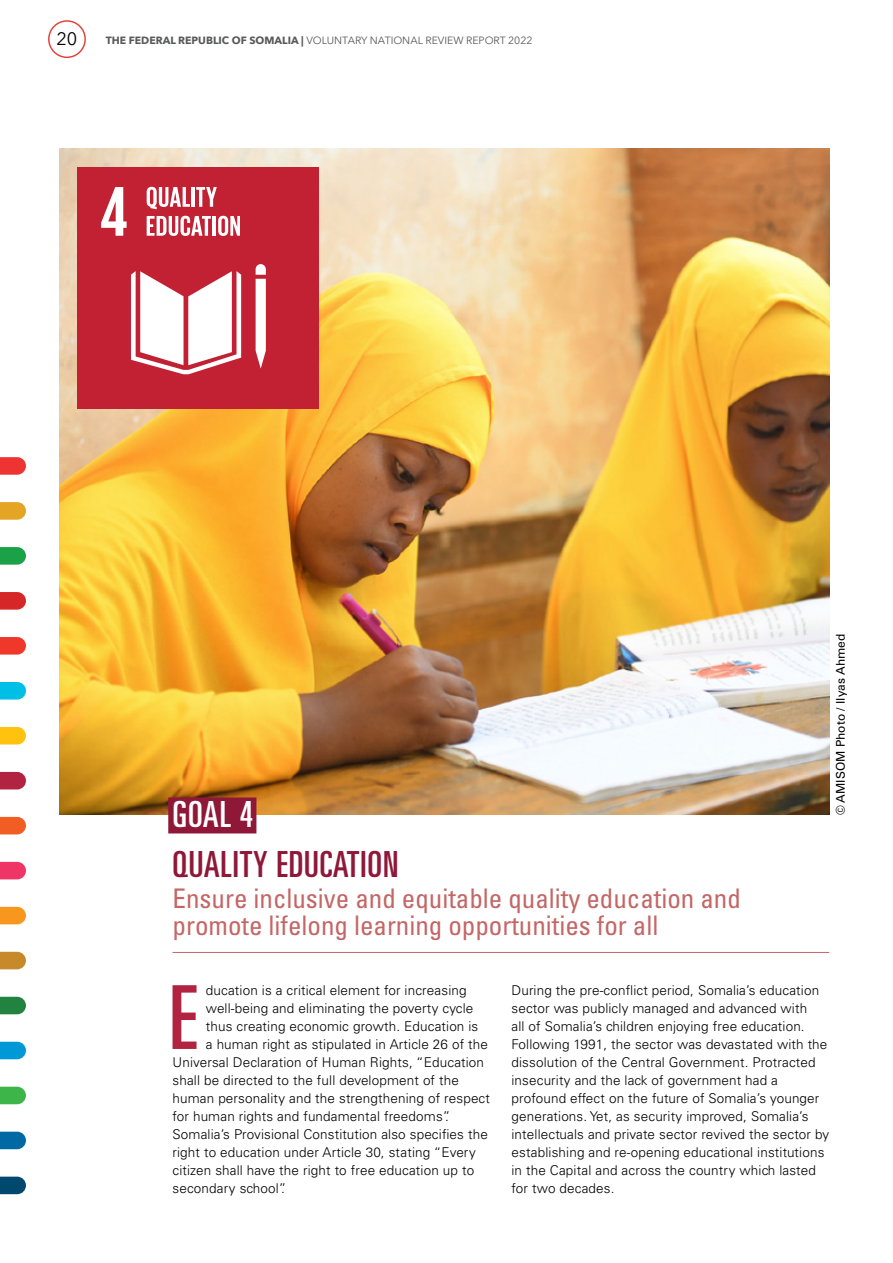
<style>
.page{position:relative;width:893px;height:1263px;background:#fff}
.page>*{position:absolute;margin:0;border:0;box-sizing:border-box;transform-origin:0 0}
.t1{font:ultra-condensed 88.35px "Univers LT Std";color:#b22241}
.t2{font:ultra-condensed 36px "Univers LT Std";letter-spacing:.025em;color:#8f1839}
.t3{font:ultra-condensed 36px "Univers LT Std";color:#fff}
.t4{font:condensed 27px/27px "Univers LT Std";color:#c46666}
.t5{font:18px "Avenir Next";color:#000}
.t6{font:300 13.5px/18px "Univers LT Std";letter-spacing:.01em;color:#000}
.t7{font:12px "Univers LT Std";color:#000}
.t8{font:10.5px "Avenir Next";color:#58595b}
.s1{font-weight:700}
</style>
<div class="page">
<div style="left:48px;top:20px;width:38px;height:38px;border:2px solid #e5443a;border-radius:50%"></div>
<hr style="left:173px;top:952px;width:656px;height:1px;background:#c46666">
<img style="left:60px;top:149px;width:769px;height:666px">
<div style="left:168px;top:797px;width:88px;height:36px;background:#8f1839"></div>
<div style="left:78px;top:167px;width:241px;height:241px;background:#c22033"></div>
<svg style="left:101px;top:187px;width:26px;height:49px"></svg>
<svg style="left:256px;top:264px;width:10px;height:105px"></svg>
<svg style="left:131px;top:271px;width:110px;height:103px"></svg>
<svg style="left:147px;top:216px;width:64px;height:20px"></svg>
<hr style="left:213px;top:216px;width:3px;height:20px;background:#fff">
<svg style="left:218px;top:216px;width:22px;height:20px"></svg>
<svg style="left:147px;top:187px;width:43px;height:22px"></svg>
<hr style="left:191px;top:187px;width:4px;height:20px;background:#fff">
<svg style="left:196px;top:187px;width:21px;height:20px"></svg>
<svg style="left:0;top:457px;width:26px;height:18px"></svg>
<svg style="left:0;top:502px;width:26px;height:18px"></svg>
<svg style="left:0;top:547px;width:26px;height:18px"></svg>
<svg style="left:0;top:592px;width:26px;height:18px"></svg>
<svg style="left:0;top:637px;width:26px;height:18px"></svg>
<svg style="left:0;top:682px;width:26px;height:17px"></svg>
<svg style="left:0;top:727px;width:26px;height:17px"></svg>
<svg style="left:0;top:772px;width:26px;height:17px"></svg>
<svg style="left:0;top:817px;width:26px;height:17px"></svg>
<svg style="left:0;top:862px;width:26px;height:17px"></svg>
<svg style="left:0;top:907px;width:26px;height:17px"></svg>
<svg style="left:0;top:952px;width:26px;height:17px"></svg>
<svg style="left:0;top:997px;width:26px;height:17px"></svg>
<svg style="left:0;top:1042px;width:26px;height:17px"></svg>
<svg style="left:0;top:1087px;width:26px;height:17px"></svg>
<svg style="left:0;top:1132px;width:26px;height:17px"></svg>
<svg style="left:0;top:1176px;width:26px;height:18px"></svg>
<h3 class="t5" style="left:57px;top:24px;width:22px">20</h3>
<p class="t8" style="left:106px;top:32px;width:428px"><span class="s1">THE FEDERAL REPUBLIC OF SOMALIA |</span> VOLUNTARY NATIONAL REVIEW REPORT 2022</p>
<h2 class="t3" style="left:173px;top:794px;width:82px">GOAL 4</h2>
<h2 class="t2" style="left:173px;top:844px;width:227px">QUALITY EDUCATION</h2>
<h3 class="t4" style="left:173px;top:885px;width:570px">Ensure inclusive and equitable quality education and promote lifelong learning opportunities for all</h3>
<p class="t7" style="left:834px;top:815px;width:183px;rotate:-90deg">© AMISOM Photo / Ilyas Ahmed</p>
<h1 class="t1" style="left:169px;top:967px;width:29px">E</h1>
<p class="t6" style="left:206px;top:981px;width:262px">ducation is a critical element for increasing</p>
<p class="t6" style="left:206px;top:999px;width:269px">well-being and eliminating the poverty cycle</p>
<p class="t6" style="left:206px;top:1017px;width:274px">thus creating economic growth. Education is</p>
<p class="t6" style="left:206px;top:1035px;width:284px">a human right as stipulated in Article 26 of the</p>
<p class="t6" style="left:173px;top:1053px;width:313px">Universal Declaration of Human Rights, “Education</p>
<p class="t6" style="left:173px;top:1071px;width:288px">shall be directed to the full development of the</p>
<p class="t6" style="left:173px;top:1089px;width:319px">human personality and the strengthening of respect</p>
<p class="t6" style="left:173px;top:1107px;width:279px">for human rights and fundamental freedoms”.</p>
<p class="t6" style="left:173px;top:1125px;width:317px">Somalia’s Provisional Constitution also specifies the</p>
<p class="t6" style="left:173px;top:1143px;width:305px">right to education under Article 30, stating “Every</p>
<p class="t6" style="left:173px;top:1161px;width:303px">citizen shall have the right to free education up to</p>
<p class="t6" style="left:173px;top:1179px;width:115px">secondary school”.</p>
<p class="t6" style="left:511px;top:981px;width:319px">During the pre-conflict period, Somalia’s education sector was publicly managed and advanced with<br>all of Somalia’s children enjoying free education.<br>Following 1991, the sector was devastated with the dissolution of the Central Government. Protracted insecurity and the lack of government had a profound effect on the future of Somalia’s younger generations. Yet, as security improved, Somalia’s intellectuals and private sector revived the sector by establishing and re-opening educational institutions in the Capital and across the country which lasted for two decades.</p>
</div>
